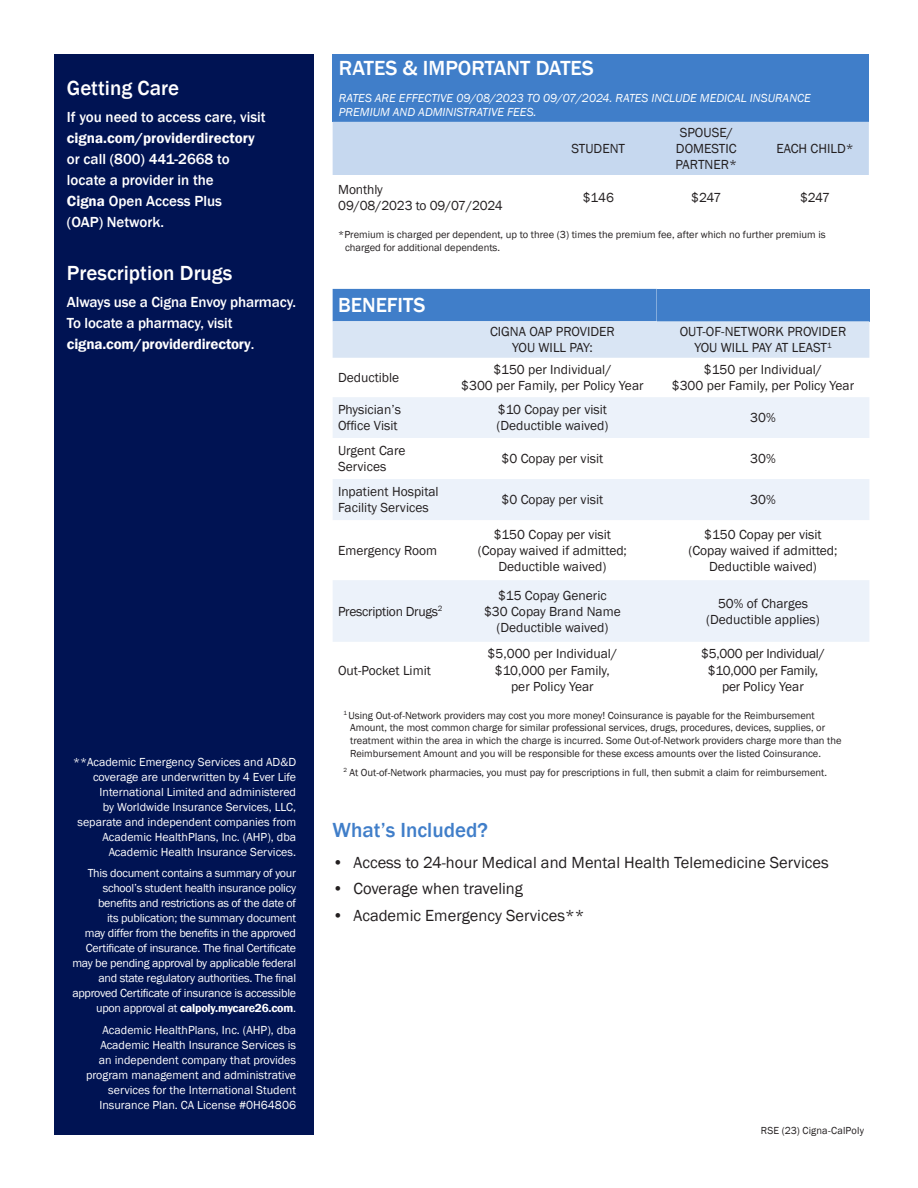
<style>
.page{position:relative;width:918px;height:1188px;background:#fff}
.page>*{position:absolute;margin:0;border:0;box-sizing:border-box;transform-origin:0 0}
.SUBHEAD-SIDE{font:500 21px "Franklin Gothic";color:#fff}
.TBL_HEADING{font:500 21px "Franklin Gothic";color:#fff}
.t1{font:500 21px "Franklin Gothic";color:#407ec9}
.t2{font:16.5px "Franklin Gothic";color:#231f20}
.BODY-SIDE{font:500 15px/21px "Franklin Gothic";color:#fff}
.TBL_BODY{font:13.5px/16.2px "Franklin Gothic";color:#231f20;text-align:center}
.TBL_CAT{font:13.5px/16.2px "Franklin Gothic";color:#231f20}
.TBL_TIER{font:13.5px/16.2px "Franklin Gothic";color:#231f20;text-align:center}
.TBL_BODY-2{font:13.5px/16.2px "Franklin Gothic";letter-spacing:-.02em;color:#231f20;text-align:center}
.TBL_CAT-2{font:13.5px "Franklin Gothic";letter-spacing:-.02em;color:#231f20}
.DISCLAIMER-SIDE{font:12px/15px "Franklin Gothic";color:#fff;text-align:right}
.DISCLAIMER-SIDE-2{font:12px/15px "Franklin Gothic";letter-spacing:-.02em;color:#fff;text-align:right}
.TBL_SUBHEAD{font:italic 12px/13.5px "Franklin Gothic";color:#fff}
.TBL_Caption{font:10.5px/12.6px "Franklin Gothic";color:#231f20}
.DISCLAIMER{font:10.5px "Franklin Gothic";letter-spacing:.015em;color:#231f20}
.s1{font-weight:600}
</style>
<div class="page">
<div style="left:54px;top:54px;width:259px;height:1080px;background:#001353"></div>
<div style="left:333px;top:54px;width:536px;height:68px;background:#407ec9"></div>
<div style="left:333px;top:122px;width:536px;height:53px;background:#c6d8ef"></div>
<svg style="left:333px;top:289px;width:536px;height:69px;background:#91b5e0"></svg>
<svg style="left:333px;top:397px;width:536px;height:245px;fill:#ecf2fa"></svg>
<p class="SUBHEAD-SIDE" style="left:67px;top:75px;width:114px">Getting Care</p>
<p class="BODY-SIDE" style="left:67px;top:107px;width:200px">If you need to access care, visit <span class="s1">cigna.com/providerdirectory </span>or call (800) 441-2668 to locate a provider in the<br><span class="s1">Cigna</span> Open Access Plus<br>(OAP) Network.</p>
<p class="SUBHEAD-SIDE" style="left:67px;top:260px;width:167px">Prescription Drugs</p>
<p class="BODY-SIDE" style="left:67px;top:292px;width:231px">Always use a Cigna Envoy pharmacy.<br>To locate a pharmacy, visit <span class="s1">cigna.com/providerdirectory</span>.</p>
<p class="DISCLAIMER-SIDE" style="left:73px;top:754px;width:225px">**Academic Emergency Services and AD&amp;D coverage are underwritten by 4 Ever Life International Limited and administered<br>by Worldwide Insurance Services, LLC, separate and independent companies from Academic HealthPlans, Inc. (AHP), dba Academic Health Insurance Services.</p>
<p class="DISCLAIMER-SIDE-2" style="left:72px;top:866px;width:225px">This document contains a summary of your school’s student health insurance policy benefits and restrictions as of the date of<br>its publication; the summary document<br>may differ from the benefits in the approved Certificate of insurance. The final Certificate may be pending approval by applicable federal and state regulatory authorities. The final approved Certificate of insurance is accessible upon approval at <span class="s1">calpoly.mycare26.com</span>.</p>
<p class="DISCLAIMER-SIDE" style="left:86px;top:1023px;width:212px">Academic HealthPlans, Inc. (AHP), dba Academic Health Insurance Services is an independent company that provides program management and administrative services for the International Student Insurance Plan. CA License #0H64806</p>
<p class="TBL_HEADING" style="left:339px;top:55px;width:256px">RATES &amp; IMPORTANT DATES</p>
<p class="TBL_SUBHEAD" style="left:339px;top:91px;width:473px">RATES ARE EFFECTIVE 09/08/2023 TO 09/07/2024. RATES INCLUDE MEDICAL INSURANCE<br>PREMIUM AND ADMINISTRATIVE FEES.</p>
<p class="TBL_TIER" style="left:571px;top:141px;width:55px">STUDENT</p>
<p class="TBL_TIER" style="left:676px;top:125px;width:63px">SPOUSE/<br>DOMESTIC<br>PARTNER*</p>
<p class="TBL_TIER" style="left:776px;top:141px;width:79px">EACH CHILD*</p>
<p class="TBL_CAT" style="left:338px;top:181px;width:46px">Monthly</p>
<p class="TBL_CAT" style="left:338px;top:197px;width:166px">09/08/2023 to 09/07/2024</p>
<p class="TBL_BODY" style="left:583px;top:189px;width:33px">$146</p>
<p class="TBL_BODY" style="left:691px;top:189px;width:32px">$247</p>
<p class="TBL_BODY" style="left:800px;top:189px;width:32px">$247</p>
<p class="TBL_Caption" style="left:345px;top:229px;width:482px;text-indent:-7px">*Premium is charged per dependent, up to three (3) times the premium fee, after which no further premium is charged for additional dependents.</p>
<p class="TBL_HEADING" style="left:338px;top:292px;width:89px">BENEFITS</p>
<p class="TBL_TIER" style="left:490px;top:324px;width:126px">CIGNA OAP PROVIDER</p>
<p class="TBL_TIER" style="left:512px;top:340px;width:82px">YOU WILL PAY:</p>
<p class="TBL_TIER" style="left:680px;top:324px;width:168px">OUT-OF-NETWORK PROVIDER</p>
<p class="TBL_TIER" style="left:694px;top:340px;width:139px">YOU WILL PAY AT LEAST<sup>1</sup></p>
<p class="TBL_CAT" style="left:338px;top:370px;width:63px">Deductible</p>
<p class="TBL_BODY" style="left:461px;top:362px;width:184px">$150 per Individual/<br>$300 per Family, per Policy Year</p>
<p class="TBL_BODY" style="left:672px;top:362px;width:184px">$150 per Individual/<br>$300 per Family, per Policy Year</p>
<p class="TBL_CAT" style="left:338px;top:402px;width:65px">Physician’s<br>Office Visit</p>
<p class="TBL_BODY" style="left:497px;top:402px;width:113px;text-align:left">$10 Copay per visit (Deductible waived)</p>
<p class="TBL_BODY" style="left:750px;top:410px;width:27px">30%</p>
<p class="TBL_CAT" style="left:338px;top:443px;width:69px">Urgent Care<br>Services</p>
<p class="TBL_BODY" style="left:502px;top:451px;width:103px">$0 Copay per visit</p>
<p class="TBL_BODY" style="left:750px;top:451px;width:27px">30%</p>
<p class="TBL_CAT" style="left:338px;top:484px;width:102px">Inpatient Hospital<br>Facility Services</p>
<p class="TBL_BODY" style="left:502px;top:492px;width:103px">$0 Copay per visit</p>
<p class="TBL_BODY" style="left:750px;top:492px;width:27px">30%</p>
<p class="TBL_CAT" style="left:338px;top:543px;width:101px">Emergency Room</p>
<p class="TBL_BODY" style="left:478px;top:526px;width:151px">$150 Copay per visit (Copay waived if admitted;<br>Deductible waived)</p>
<p class="TBL_BODY" style="left:688px;top:526px;width:151px">$150 Copay per visit (Copay waived if admitted;<br>Deductible waived)</p>
<p class="TBL_CAT-2" style="left:338px;top:603px;width:106px">Prescription Drugs<sup>2</sup></p>
<p class="TBL_BODY" style="left:498px;top:587px;width:110px">$15 Copay Generic</p>
<p class="TBL_BODY" style="left:484px;top:603px;width:138px">$30 Copay Brand Name</p>
<p class="TBL_BODY" style="left:497px;top:620px;width:113px">(Deductible waived)</p>
<p class="TBL_BODY" style="left:718px;top:595px;width:91px">50% of Charges</p>
<p class="TBL_BODY" style="left:706px;top:612px;width:115px">(Deductible applies)</p>
<p class="TBL_BODY" style="left:488px;top:646px;width:131px">$5,000 per Individual/ $10,000 per Family, per Policy Year</p>
<p class="TBL_BODY-2" style="left:701px;top:646px;width:125px">$5,000 per Individual/ $10,000 per Family,</p>
<p class="TBL_CAT" style="left:338px;top:662px;width:94px">Out-Pocket Limit</p>
<p class="TBL_BODY" style="left:722px;top:679px;width:83px">per Policy Year</p>
<p class="TBL_Caption" style="left:350px;top:709px;width:493px;text-indent:-7px"><sup>1</sup> Using Out-of-Network providers may cost you more money! Coinsurance is payable for the Reimbursement Amount, the most common charge for similar professional services, drugs, procedures, devices, supplies, or treatment within the area in which the charge is incurred. Some Out-of-Network providers charge more than the Reimbursement Amount and you will be responsible for these excess amounts over the listed Coinsurance.</p>
<p class="TBL_Caption" style="left:343px;top:766px;width:485px"><sup>2</sup> At Out-of-Network pharmacies, you must pay for prescriptions in full, then submit a claim for reimbursement.</p>
<p class="t1" style="left:333px;top:817px;width:157px">What’s Included?</p>
<p class="t2" style="left:333px;top:852px;width:498px">• Access to 24-hour Medical and Mental Health Telemedicine Services</p>
<p class="t2" style="left:333px;top:879px;width:192px">• Coverage when traveling</p>
<p class="t2" style="left:333px;top:905px;width:253px">• Academic Emergency Services**</p>
<p class="DISCLAIMER" style="left:761px;top:1124px;width:105px">RSE (23) Cigna-CalPoly</p>
</div>
